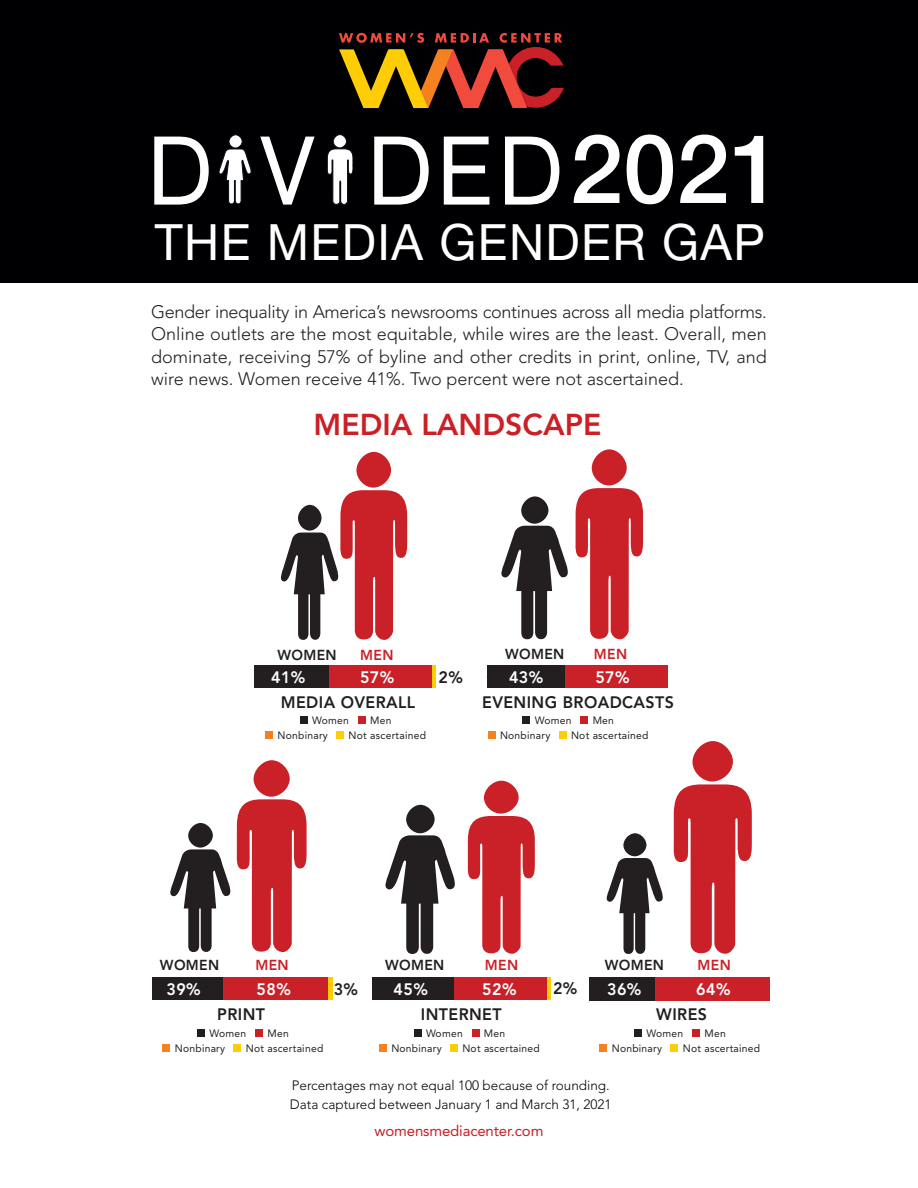
<style>
.page{position:relative;width:918px;height:1188px;background:#fff}
.page>*{position:absolute;margin:0;border:0;box-sizing:border-box;transform-origin:0 0}
.t1{font:500 95.85px "Helvetica Neue";color:#fff}
.t2{font:50.1px "Helvetica Neue";letter-spacing:.03em;color:#fff}
.t3{font:800 30px "Avenir LT Std";color:#ca2026}
.t4{font:300 18px/22.5px "Avenir LT Std";color:#231f20;text-align:justify}
.t5{font:800 16.5px "Avenir LT Std";letter-spacing:.025em;color:#231f20}
.t6{font:800 16.5px "Avenir LT Std";letter-spacing:.025em;color:#fff}
.t7{font:15px "Avenir LT Std";letter-spacing:-.01em;color:#ca2027}
.t8{font:800 14.4px "Avenir LT Std";letter-spacing:.025em;color:#231f20}
.t9{font:800 14.4px "Avenir LT Std";letter-spacing:.025em;color:#ca2027}
.t10{font:300 13.5px "Avenir LT Std";color:#040503}
.t11{font:10.65px "Avenir LT Std";letter-spacing:.025em;color:#231f20}
</style>
<div class="page">
<hr style="left:266px;top:640px;width:148px;height:1px;background:#231f20">
<hr style="left:265px;top:442px;width:2px;height:198px;background:#231f20">
<svg style="left:265px;top:636px;width:5px;height:5px"></svg>
<div style="left:356px;top:452px;width:35px;height:36px;background:#ca2027;border-radius:50%"></div>
<div style="left:592px;top:449px;width:35px;height:37px;background:#ca2027;border-radius:50%"></div>
<svg style="left:501px;top:488px;width:142px;height:151px"></svg>
<hr style="left:432px;top:666px;width:4px;height:22px;background:#ffcd05">
<div style="left:329px;top:666px;width:103px;height:22px;background:#ca2027"></div>
<div style="left:255px;top:666px;width:74px;height:22px;background:#231f20"></div>
<div style="left:565px;top:665px;width:103px;height:23px;background:#ca2027"></div>
<div style="left:487px;top:665px;width:78px;height:23px;background:#231f20"></div>
<div style="left:406px;top:805px;width:29px;height:28px;background:#231f20;border-radius:50%"></div>
<svg style="left:385px;top:835px;width:70px;height:119px"></svg>
<div style="left:623px;top:833px;width:23px;height:23px;background:#231f20;border-radius:50%"></div>
<svg style="left:606px;top:858px;width:57px;height:96px"></svg>
<svg style="left:280px;top:490px;width:128px;height:150px"></svg>
<div style="left:254px;top:760px;width:36px;height:37px;background:#ca2027;border-radius:50%"></div>
<svg style="left:170px;top:799px;width:137px;height:153px"></svg>
<div style="left:484px;top:781px;width:35px;height:33px;background:#ca2027;border-radius:50%"></div>
<svg style="left:467px;top:816px;width:68px;height:138px"></svg>
<div style="left:328px;top:977px;width:5px;height:23px;background:#ffcd05"></div>
<div style="left:223px;top:977px;width:105px;height:23px;background:#ca2027"></div>
<div style="left:152px;top:977px;width:71px;height:23px;background:#231f20"></div>
<hr style="left:547px;top:977px;width:4px;height:23px;background:#ffcd05">
<div style="left:453px;top:977px;width:94px;height:23px;background:#ca2027"></div>
<div style="left:372px;top:977px;width:81px;height:23px;background:#231f20"></div>
<div style="left:692px;top:741px;width:41px;height:41px;background:#ca2027;border-radius:50%"></div>
<svg style="left:673px;top:784px;width:79px;height:170px"></svg>
<div style="left:655px;top:977px;width:115px;height:23px;background:#ca2027"></div>
<div style="left:589px;top:977px;width:66px;height:23px;background:#231f20"></div>
<div style="left:265px;top:731px;width:8px;height:8px;background:#f58120"></div>
<div style="left:336px;top:731px;width:8px;height:8px;background:#ffcd05"></div>
<div style="left:300px;top:716px;width:8px;height:8px;background:#231f20"></div>
<div style="left:358px;top:716px;width:8px;height:8px;background:#ca2027"></div>
<div style="left:488px;top:731px;width:8px;height:8px;background:#f58120"></div>
<div style="left:559px;top:731px;width:8px;height:8px;background:#ffcd05"></div>
<div style="left:522px;top:716px;width:8px;height:8px;background:#231f20"></div>
<div style="left:580px;top:716px;width:8px;height:8px;background:#ca2027"></div>
<div style="left:162px;top:1044px;width:8px;height:8px;background:#f58120"></div>
<div style="left:234px;top:1044px;width:7px;height:8px;background:#ffcd05"></div>
<div style="left:197px;top:1029px;width:8px;height:8px;background:#231f20"></div>
<div style="left:255px;top:1029px;width:8px;height:8px;background:#ca2027"></div>
<div style="left:379px;top:1044px;width:8px;height:8px;background:#f58120"></div>
<div style="left:450px;top:1044px;width:8px;height:8px;background:#ffcd05"></div>
<div style="left:414px;top:1029px;width:8px;height:8px;background:#231f20"></div>
<div style="left:472px;top:1029px;width:8px;height:8px;background:#ca2027"></div>
<div style="left:599px;top:1044px;width:8px;height:8px;background:#f58120"></div>
<div style="left:670px;top:1044px;width:8px;height:8px;background:#ffcd05"></div>
<div style="left:634px;top:1029px;width:8px;height:8px;background:#231f20"></div>
<div style="left:692px;top:1029px;width:8px;height:8px;background:#ca2027"></div>
<div style="left:0;top:0;width:918px;height:283px;background:#000002"></div>
<svg style="left:339px;top:33px;width:225px;height:75px"></svg>
<svg style="left:154px;top:136px;width:55px;height:69px"></svg>
<svg style="left:260px;top:136px;width:55px;height:69px"></svg>
<svg style="left:374px;top:136px;width:55px;height:69px"></svg>
<svg style="left:443px;top:136px;width:47px;height:69px"></svg>
<svg style="left:505px;top:136px;width:55px;height:69px"></svg>
<div style="left:229px;top:135px;width:13px;height:13px;background:#fff;border-radius:50%"></div>
<div style="left:229px;top:135px;width:13px;height:13px;border:1px solid #0a0f17;border-radius:50%"></div>
<svg style="left:219px;top:149px;width:33px;height:55px"></svg>
<div style="left:333px;top:135px;width:14px;height:13px;background:#fff;border-radius:50%"></div>
<div style="left:333px;top:134px;width:14px;height:14px;border:1px solid #0a0f17;border-radius:50%"></div>
<svg style="left:327px;top:148px;width:26px;height:57px"></svg>
<p class="t1" style="left:570px;top:92px;width:215px">2021</p>
<p class="t2" style="left:155px;top:212px;width:612px">THE MEDIA GENDER GAP</p>
<p class="t4" style="left:151px;top:300px;width:617px">Gender inequality in America’s newsrooms continues across all media platforms.<br>Online outlets are the most equitable, while wires are the least. Overall, men dominate, receiving 57% of byline and other credits in print, online, TV, and wire news. Women receive 41%. Two percent were not ascertained.</p>
<p class="t3" style="left:314px;top:407px;width:289px">MEDIA LANDSCAPE</p>
<p class="t8" style="left:277px;top:646px;width:61px">WOMEN</p>
<p class="t9" style="left:360px;top:646px;width:35px">MEN</p>
<p class="t8" style="left:505px;top:646px;width:61px">WOMEN</p>
<p class="t9" style="left:594px;top:646px;width:35px">MEN</p>
<p class="t6" style="left:271px;top:668px;width:36px">41%</p>
<p class="t6" style="left:360px;top:667px;width:36px">57%</p>
<p class="t5" style="left:439px;top:667px;width:26px">2%</p>
<p class="t6" style="left:509px;top:667px;width:36px">43%</p>
<p class="t6" style="left:595px;top:667px;width:36px">57%</p>
<p class="t5" style="left:281px;top:692px;width:136px">MEDIA OVERALL</p>
<p class="t5" style="left:482px;top:692px;width:193px">EVENING BROADCASTS</p>
<p class="t11" style="left:312px;top:714px;width:38px">Women</p>
<p class="t11" style="left:370px;top:714px;width:23px">Men</p>
<p class="t11" style="left:535px;top:714px;width:38px">Women</p>
<p class="t11" style="left:593px;top:714px;width:23px">Men</p>
<p class="t11" style="left:278px;top:729px;width:52px">Nonbinary</p>
<p class="t11" style="left:349px;top:729px;width:79px">Not ascertained</p>
<p class="t11" style="left:500px;top:729px;width:52px">Nonbinary</p>
<p class="t11" style="left:571px;top:729px;width:79px">Not ascertained</p>
<p class="t8" style="left:160px;top:957px;width:61px">WOMEN</p>
<p class="t9" style="left:255px;top:957px;width:35px">MEN</p>
<p class="t8" style="left:385px;top:957px;width:61px">WOMEN</p>
<p class="t9" style="left:485px;top:956px;width:35px">MEN</p>
<p class="t6" style="left:167px;top:979px;width:36px">39%</p>
<p class="t6" style="left:257px;top:979px;width:36px">58%</p>
<p class="t5" style="left:334px;top:979px;width:26px">3%</p>
<p class="t6" style="left:394px;top:980px;width:36px">45%</p>
<p class="t6" style="left:482px;top:979px;width:36px">52%</p>
<p class="t5" style="left:553px;top:978px;width:26px">2%</p>
<p class="t8" style="left:605px;top:956px;width:61px">WOMEN</p>
<p class="t9" style="left:698px;top:956px;width:35px">MEN</p>
<p class="t6" style="left:607px;top:979px;width:36px">36%</p>
<p class="t6" style="left:696px;top:979px;width:36px">64%</p>
<p class="t5" style="left:217px;top:1005px;width:49px">PRINT</p>
<p class="t5" style="left:421px;top:1005px;width:82px">INTERNET</p>
<p class="t5" style="left:656px;top:1005px;width:52px">WIRES</p>
<p class="t11" style="left:210px;top:1027px;width:38px">Women</p>
<p class="t11" style="left:268px;top:1027px;width:23px">Men</p>
<p class="t11" style="left:175px;top:1042px;width:52px">Nonbinary</p>
<p class="t11" style="left:246px;top:1042px;width:79px">Not ascertained</p>
<p class="t11" style="left:426px;top:1027px;width:38px">Women</p>
<p class="t11" style="left:484px;top:1027px;width:23px">Men</p>
<p class="t11" style="left:391px;top:1042px;width:52px">Nonbinary</p>
<p class="t11" style="left:462px;top:1042px;width:79px">Not ascertained</p>
<p class="t11" style="left:647px;top:1027px;width:38px">Women</p>
<p class="t11" style="left:704px;top:1027px;width:23px">Men</p>
<p class="t11" style="left:612px;top:1042px;width:52px">Nonbinary</p>
<p class="t11" style="left:683px;top:1042px;width:79px">Not ascertained</p>
<p class="t10" style="left:292px;top:1077px;width:320px">Percentages may not equal 100 because of rounding.</p>
<p class="t10" style="left:290px;top:1097px;width:323px">Data captured between January 1 and March 31, 2021</p>
<p class="t7" style="left:374px;top:1122px;width:171px">womensmediacenter.com</p>
</div>
